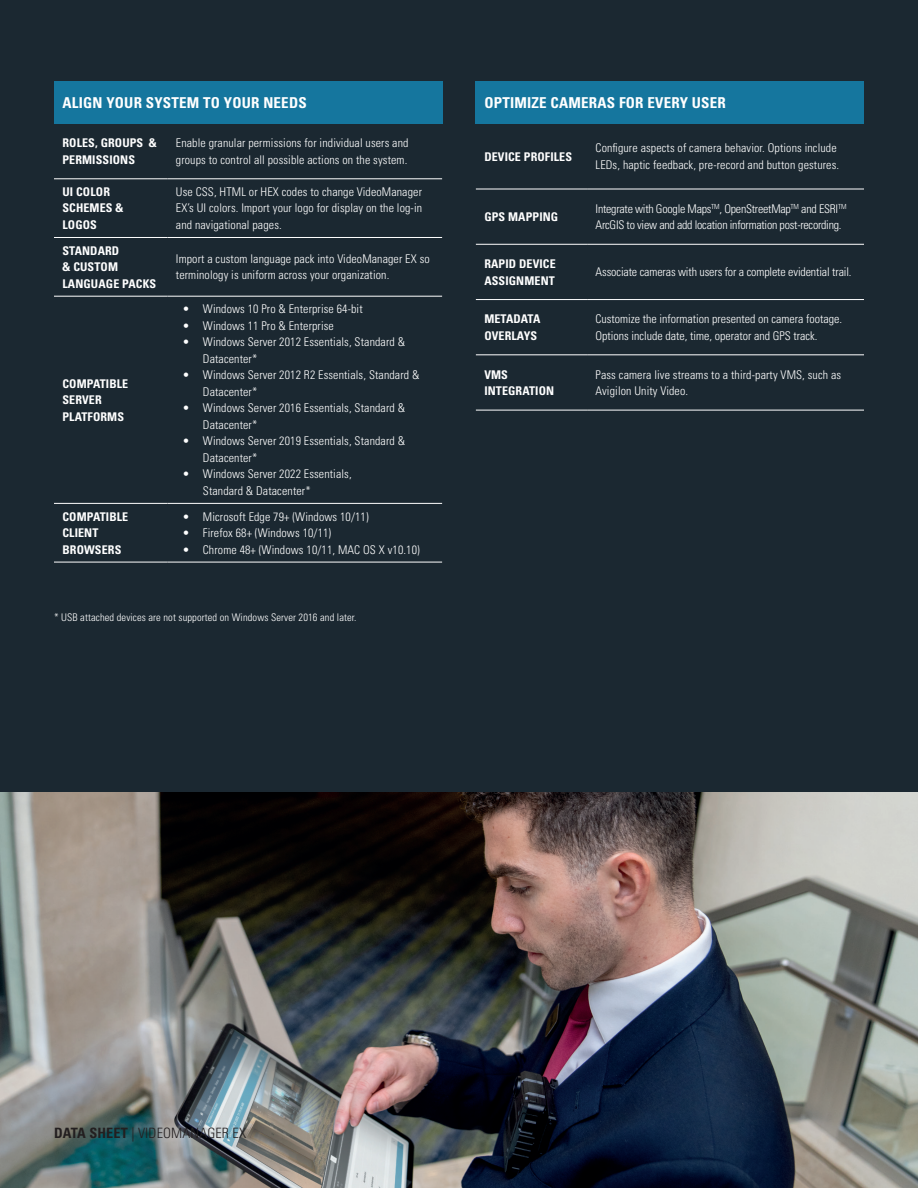
<style>
.page{position:relative;width:918px;height:1188px;background:#1b2831}
.page>*{position:absolute;margin:0;border:0;box-sizing:border-box;transform-origin:0 0}
.t1{font:700 condensed 15px "Univers LT Std";letter-spacing:.015em;color:#fff}
.t2{font:300 condensed 14.25px "Univers LT Std";letter-spacing:.01em;color:#231f20}
.t3{font:300 condensed 12px/16.5px "Univers LT Std";letter-spacing:.01em;color:#fff}
.t4{font:700 condensed 12px/16.5px "Univers LT Std";letter-spacing:.01em;color:#fff}
.t5{font:300 condensed 12px/16.5px "Univers LT Std";letter-spacing:-.02em;color:#fff}
.t6{font:300 condensed 12px "Univers LT Std";letter-spacing:-.01em;color:#fff}
.t7{font:300 condensed 10.5px "Univers";letter-spacing:.01em;color:#fff}
.s1{font-weight:700}
</style>
<div class="page">
<div style="left:476px;top:81px;width:388px;height:43px;background:#15769e"></div>
<hr style="left:476px;top:189px;width:111px;height:1px;background:#fff">
<hr style="left:587px;top:189px;width:277px;height:1px;background:#fff">
<hr style="left:476px;top:244px;width:111px;height:1px;background:#fff">
<hr style="left:587px;top:244px;width:277px;height:1px;background:#fff">
<hr style="left:476px;top:299px;width:111px;height:1px;background:#fff">
<hr style="left:587px;top:299px;width:277px;height:1px;background:#fff">
<hr style="left:476px;top:355px;width:111px;height:1px;background:#fff">
<hr style="left:587px;top:355px;width:277px;height:1px;background:#fff">
<hr style="left:476px;top:410px;width:111px;height:1px;background:#fff">
<hr style="left:587px;top:410px;width:277px;height:1px;background:#fff">
<div style="left:54px;top:81px;width:388px;height:43px;background:#15769e"></div>
<hr style="left:54px;top:179px;width:113px;height:1px;background:#fff">
<hr style="left:167px;top:179px;width:275px;height:1px;background:#fff">
<hr style="left:54px;top:237px;width:113px;height:1px;background:#fff">
<hr style="left:167px;top:237px;width:275px;height:1px;background:#fff">
<hr style="left:54px;top:296px;width:113px;height:1px;background:#fff">
<hr style="left:167px;top:296px;width:275px;height:1px;background:#fff">
<hr style="left:54px;top:503px;width:113px;height:1px;background:#fff">
<hr style="left:167px;top:503px;width:275px;height:1px;background:#fff">
<hr style="left:54px;top:562px;width:113px;height:1px;background:#fff">
<hr style="left:167px;top:562px;width:275px;height:1px;background:#fff">
<img style="left:0;top:792px;width:918px;height:396px">
<p class="t1" style="left:63px;top:93px;width:246px">ALIGN YOUR SYSTEM TO YOUR NEEDS</p>
<p class="t4" style="left:63px;top:135px;width:96px">ROLES, GROUPS &amp;<br>PERMISSIONS</p>
<p class="t3" style="left:176px;top:135px;width:234px">Enable granular permissions for individual users and groups to control all possible actions on the system.</p>
<p class="t4" style="left:63px;top:183px;width:62px">UI COLOR<br>SCHEMES &amp;<br>LOGOS</p>
<p class="t3" style="left:176px;top:184px;width:248px;text-align:justify">Use CSS, HTML or HEX codes to change VideoManager EX’s UI colors. Import your logo for display on the log-in and navigational pages.</p>
<p class="t4" style="left:63px;top:242px;width:95px">STANDARD<br>&amp; CUSTOM<br>LANGUAGE PACKS</p>
<p class="t3" style="left:176px;top:250px;width:255px">Import a custom language pack into VideoManager EX so terminology is uniform across your organization.</p>
<p class="t4" style="left:63px;top:375px;width:67px">COMPATIBLE<br>SERVER<br>PLATFORMS</p>
<p class="t3" style="left:183px;top:301px;width:182px">• Windows 10 Pro &amp; Enterprise 64-bit</p>
<p class="t3" style="left:183px;top:317px;width:153px">• Windows 11 Pro &amp; Enterprise</p>
<p class="t3" style="left:203px;top:334px;width:204px;text-indent:-20px">• Windows Server 2012 Essentials, Standard &amp;<br>Datacenter*</p>
<p class="t3" style="left:203px;top:367px;width:218px;text-indent:-20px">• Windows Server 2012 R2 Essentials, Standard &amp;<br>Datacenter*</p>
<p class="t3" style="left:203px;top:400px;width:204px;text-indent:-20px">• Windows Server 2016 Essentials, Standard &amp;<br>Datacenter*</p>
<p class="t3" style="left:203px;top:433px;width:204px;text-indent:-20px">• Windows Server 2019 Essentials, Standard &amp;<br>Datacenter*</p>
<p class="t3" style="left:203px;top:466px;width:150px;text-indent:-20px">• Windows Server 2022 Essentials,<br>Standard &amp; Datacenter*</p>
<p class="t4" style="left:62px;top:508px;width:67px">COMPATIBLE<br>CLIENT<br>BROWSERS</p>
<p class="t3" style="left:183px;top:508px;width:188px">• Microsoft Edge 79+ (Windows 10/11)</p>
<p class="t3" style="left:183px;top:525px;width:150px">• Firefox 68+ (Windows 10/11)</p>
<p class="t3" style="left:183px;top:541px;width:239px">• Chrome 48+ (Windows 10/11, MAC OS X v10.10)</p>
<p class="t7" style="left:54px;top:611px;width:304px">* USB attached devices are not supported on Windows Server 2016 and later.</p>
<p class="t1" style="left:484px;top:93px;width:243px">OPTIMIZE CAMERAS FOR EVERY USER</p>
<p class="t4" style="left:484px;top:148px;width:89px">DEVICE PROFILES</p>
<p class="t3" style="left:596px;top:140px;width:245px">Configure aspects of camera behavior. Options include<br>LEDs, haptic feedback, pre-record and button gestures.</p>
<p class="t4" style="left:484px;top:208px;width:75px">GPS MAPPING</p>
<p class="t5" style="left:596px;top:200px;width:252px">Integrate with Google Maps<sup>TM</sup>, OpenStreetMap<sup>TM</sup> and ESRI<sup>TM<br></sup>ArcGIS to view and add location information post-recording.</p>
<p class="t4" style="left:484px;top:255px;width:73px">RAPID DEVICE<br>ASSIGNMENT</p>
<p class="t6" style="left:596px;top:265px;width:258px">Associate cameras with users for a complete evidential trail.</p>
<p class="t4" style="left:484px;top:311px;width:58px">METADATA<br>OVERLAYS</p>
<p class="t3" style="left:596px;top:311px;width:248px">Customize the information presented on camera footage.<br>Options include date, time, operator and GPS track.</p>
<p class="t4" style="left:484px;top:366px;width:71px">VMS<br>INTEGRATION</p>
<p class="t3" style="left:596px;top:366px;width:247px">Pass camera live streams to a third-party VMS, such as<br>Avigilon Unity Video.</p>
<p class="t2" style="left:54px;top:1125px;width:194px"><span class="s1">DATA SHEET</span> | VIDEOMANAGER EX</p>
</div>
